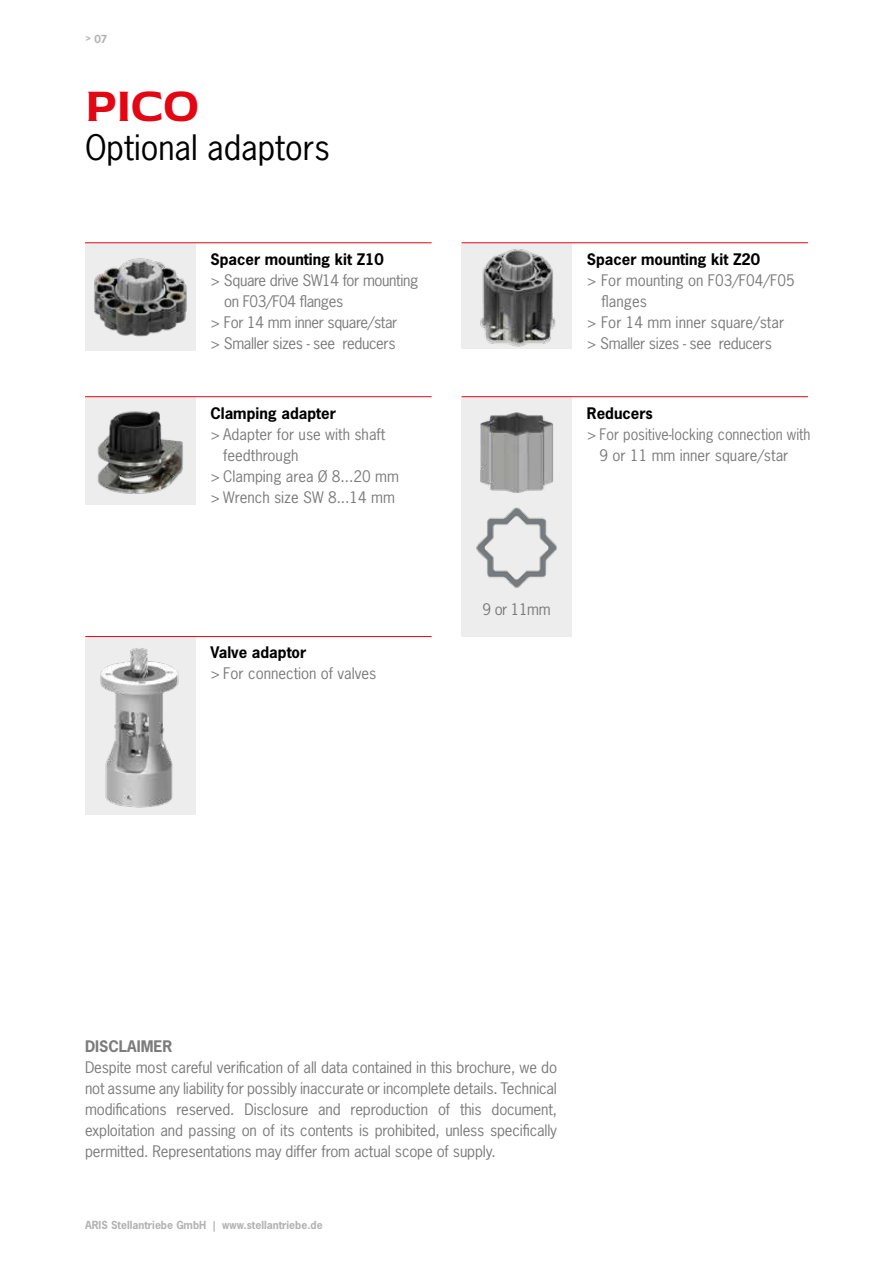
<style>
.page{position:relative;width:893px;height:1263px;background:#fff}
.page>*{position:absolute;margin:0;border:0;box-sizing:border-box;transform-origin:0 0}
.t1{font:700 48px "Red Rose";color:#e30613}
.t2{font:33px "News Gothic Std";color:#000}
.t3{font:15px/21px "News Gothic Std";color:#7c7b7b}
.t4{font:15px "News Gothic Std";letter-spacing:-.025em;color:#7c7b7b}
.t5{font:700 15px "News Gothic Std";color:#000}
.t6{font:700 15px "News Gothic Std";color:#7c7b7b}
.t7{font:700 10.5px "News Gothic Std";color:#b3b2b2}
</style>
<div class="page">
<div style="left:85px;top:243px;width:111px;height:107px;background:#ededed"></div>
<img style="left:94px;top:258px;width:93px;height:79px">
<div style="left:85px;top:397px;width:111px;height:107px;background:#ededed"></div>
<img style="left:97px;top:411px;width:86px;height:83px">
<hr style="left:85px;top:242px;width:347px;height:1px;background:#e30613">
<hr style="left:85px;top:396px;width:347px;height:1px;background:#e30613">
<div style="left:461px;top:243px;width:111px;height:106px;background:#ededed"></div>
<img style="left:480px;top:249px;width:76px;height:98px">
<div style="left:461px;top:397px;width:111px;height:239px;background:#ededed"></div>
<div style="left:85px;top:637px;width:111px;height:178px;background:#ededed"></div>
<img style="left:100px;top:648px;width:79px;height:160px">
<hr style="left:462px;top:242px;width:346px;height:1px;background:#e30613">
<hr style="left:462px;top:396px;width:346px;height:1px;background:#e30613">
<hr style="left:85px;top:636px;width:347px;height:1px;background:#e30613">
<img style="left:480px;top:412px;width:73px;height:80px">
<img style="left:476px;top:507px;width:81px;height:81px">
<p class="t7" style="left:85px;top:32px;width:24px">&gt; 07</p>
<h1 class="t1" style="left:85px;top:69px;width:116px">PICO</h1>
<h2 class="t2" style="left:85px;top:127px;width:247px">Optional adaptors</h2>
<p class="t5" style="left:210px;top:249px;width:175px">Spacer mounting kit Z10</p>
<p class="t4" style="left:210px;top:270px;width:209px">&gt; Square drive SW14 for mounting</p>
<p class="t4" style="left:224px;top:291px;width:121px">on F03/F04 flanges</p>
<p class="t4" style="left:210px;top:312px;width:188px">&gt; For 14 mm inner square/star</p>
<p class="t4" style="left:210px;top:333px;width:187px">&gt; Smaller sizes - see reducers</p>
<p class="t5" style="left:210px;top:403px;width:127px">Clamping adapter</p>
<p class="t3" style="left:210px;top:423px;width:176px">&gt; Adapter for use with shaft</p>
<p class="t3" style="left:223px;top:444px;width:77px">feedthrough</p>
<p class="t3" style="left:210px;top:465px;width:190px">&gt; Clamping area Ø 8...20 mm</p>
<p class="t3" style="left:210px;top:486px;width:186px">&gt; Wrench size SW 8...14 mm</p>
<p class="t5" style="left:210px;top:643px;width:97px">Valve adaptor</p>
<p class="t3" style="left:210px;top:663px;width:167px">&gt; For connection of valves</p>
<p class="t5" style="left:587px;top:249px;width:175px">Spacer mounting kit Z20</p>
<p class="t3" style="left:587px;top:269px;width:209px">&gt; For mounting on F03/F04/F05</p>
<p class="t3" style="left:602px;top:290px;width:47px">flanges</p>
<p class="t3" style="left:587px;top:311px;width:199px">&gt; For 14 mm inner square/star</p>
<p class="t4" style="left:587px;top:333px;width:187px">&gt; Smaller sizes - see reducers</p>
<p class="t5" style="left:587px;top:403px;width:68px">Reducers</p>
<p class="t3" style="left:600px;top:423px;width:212px;text-indent:-13px">&gt; For positive-locking connection with<br>9 or 11 mm inner square/star</p>
<p class="t3" style="left:483px;top:598px;width:70px">9 or 11mm</p>
<p class="t6" style="left:85px;top:1036px;width:89px">DISCLAIMER</p>
<p class="t3" style="left:85px;top:1057px;width:474px;text-align:justify">Despite most careful verification of all data contained in this brochure, we do not assume any liability for possibly inaccurate or incomplete details. Technical modifications reserved. Disclosure and reproduction of this document, exploitation and passing on of its contents is prohibited, unless specifically permitted. Representations may differ from actual scope of supply.</p>
<p class="t7" style="left:85px;top:1218px;width:239px">ARIS Stellantriebe GmbH | www.stellantriebe.de</p>
</div>
